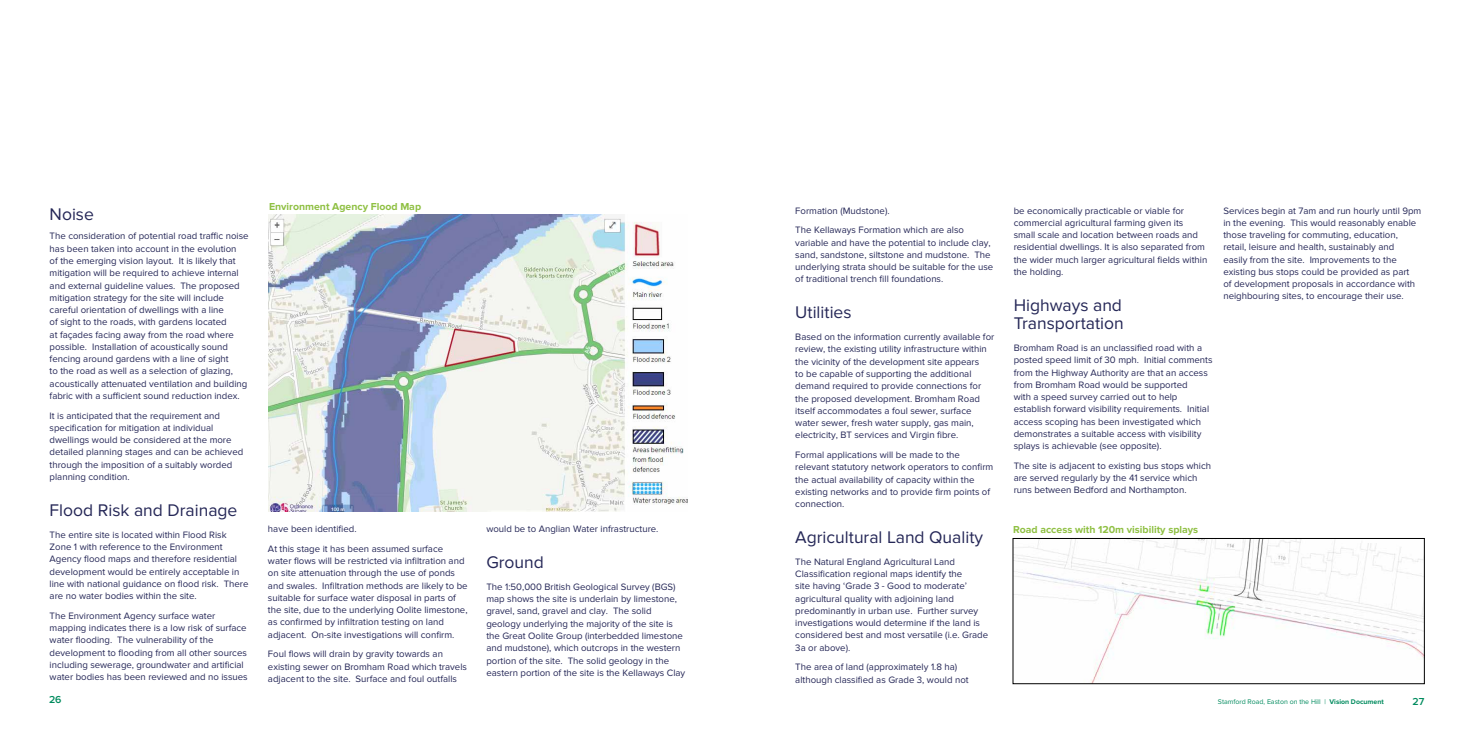
<style>
.page{position:relative;width:1474px;height:737px;background:#fff}
.page>*{position:absolute;margin:0;border:0;box-sizing:border-box;transform-origin:0 0}
.t1{font:17.5px/18.4px "Proxima Nova";color:#252757}
.t2{font:700 10.5px "Proxima Nova";color:#8fc043}
.t3{font:600 10.5px "Proxima Nova";color:#008b5e}
.t4{font:9.62px/12.2px "Proxima Nova";color:#252757}
.t5{font:7px "Proxima Nova";color:#008b5e}
.s1{font-weight:700}
</style>
<div class="page">
<img style="left:268px;top:214px;width:419px;height:297px">
<img style="left:1014px;top:540px;width:408px;height:142px">
<div style="left:1012px;top:538px;width:412px;height:146px;border:1px solid #000"></div>
<h1 class="t1" style="left:50px;top:205px;width:46px">Noise</h1>
<p class="t4" style="left:50px;top:230px;width:200px">The consideration of potential road traffic noise has been taken into account in the evolution<br>of the emerging vision layout. It is likely that mitigation will be required to achieve internal and external guideline values. The proposed mitigation strategy for the site will include careful orientation of dwellings with a line<br>of sight to the roads, with gardens located<br>at façades facing away from the road where possible. Installation of acoustically sound fencing around gardens with a line of sight<br>to the road as well as a selection of glazing, acoustically attenuated ventilation and building fabric with a sufficient sound reduction index.</p>
<p class="t4" style="left:50px;top:409px;width:195px">It is anticipated that the requirement and specification for mitigation at individual dwellings would be considered at the more detailed planning stages and can be achieved through the imposition of a suitably worded planning condition.</p>
<h1 class="t1" style="left:50px;top:501px;width:189px">Flood Risk and Drainage</h1>
<p class="t4" style="left:50px;top:528px;width:200px">The entire site is located within Flood Risk Zone 1 with reference to the Environment Agency flood maps and therefore residential development would be entirely acceptable in line with national guidance on flood risk. There are no water bodies within the site.</p>
<p class="t4" style="left:50px;top:609px;width:200px">The Environment Agency surface water mapping indicates there is a low risk of surface water flooding. The vulnerability of the development to flooding from all other sources including sewerage, groundwater and artificial water bodies has been reviewed and no issues</p>
<p class="t2" style="left:269px;top:200px;width:154px">Environment Agency Flood Map</p>
<p class="t4" style="left:268px;top:519px;width:177px;line-height:19.7px">have been identified.<br>At this stage it has been assumed surface</p>
<p class="t4" style="left:268px;top:555px;width:201px">water flows will be restricted via infiltration and on site attenuation through the use of ponds and swales. Infiltration methods are likely to be suitable for surface water disposal in parts of the site, due to the underlying Oolite limestone, as confirmed by infiltration testing on land adjacent. On-site investigations will confirm.</p>
<p class="t4" style="left:268px;top:648px;width:200px">Foul flows will drain by gravity towards an existing sewer on Bromham Road which travels adjacent to the site. Surface and foul outfalls</p>
<p class="t4" style="left:486px;top:523px;width:174px">would be to Anglian Water infrastructure.</p>
<h1 class="t1" style="left:486px;top:553px;width:59px">Ground</h1>
<p class="t4" style="left:486px;top:581px;width:200px">The 1:50,000 British Geological Survey (BGS) map shows the site is underlain by limestone, gravel, sand, gravel and clay. The solid geology underlying the majority of the site is the Great Oolite Group (interbedded limestone and mudstone), which outcrops in the western portion of the site. The solid geology in the eastern portion of the site is the Kellaways Clay</p>
<p class="t4" style="left:795px;top:201px;width:170px;line-height:19.7px">Formation (Mudstone).<br>The Kellaways Formation which are also</p>
<p class="t4" style="left:795px;top:236px;width:199px">variable and have the potential to include clay, sand, sandstone, siltstone and mudstone. The underlying strata should be suitable for the use of traditional trench fill foundations.</p>
<h1 class="t1" style="left:795px;top:303px;width:58px">Utilities</h1>
<p class="t4" style="left:795px;top:331px;width:200px">Based on the information currently available for review, the existing utility infrastructure within the vicinity of the development site appears<br>to be capable of supporting the additional demand required to provide connections for the proposed development. Bromham Road itself accommodates a foul sewer, surface water sewer, fresh water supply, gas main, electricity, BT services and Virgin fibre.</p>
<p class="t4" style="left:795px;top:449px;width:199px">Formal applications will be made to the relevant statutory network operators to confirm the actual availability of capacity within the existing networks and to provide firm points of connection.</p>
<h1 class="t1" style="left:795px;top:528px;width:189px">Agricultural Land Quality</h1>
<p class="t4" style="left:795px;top:555px;width:194px">The Natural England Agricultural Land Classification regional maps identify the<br>site having ‘Grade 3 - Good to moderate’ agricultural quality with adjoining land predominantly in urban use. Further survey investigations would determine if the land is considered best and most versatile (i.e. Grade 3a or above).</p>
<p class="t4" style="left:795px;top:661px;width:175px">The area of land (approximately 1.8 ha) although classified as Grade 3, would not</p>
<p class="t4" style="left:1013px;top:204px;width:195px">be economically practicable or viable for commercial agricultural farming given its small scale and location between roads and residential dwellings. It is also separated from the wider much larger agricultural fields within the holding.</p>
<h1 class="t1" style="left:1013px;top:296px;width:112px">Highways and<br>Transportation</h1>
<p class="t4" style="left:1013px;top:342px;width:200px">Bromham Road is an unclassified road with a posted speed limit of 30 mph. Initial comments from the Highway Authority are that an access from Bromham Road would be supported<br>with a speed survey carried out to help establish forward visibility requirements. Initial access scoping has been investigated which demonstrates a suitable access with visibility splays is achievable (see opposite).</p>
<p class="t4" style="left:1013px;top:460px;width:199px">The site is adjacent to existing bus stops which are served regularly by the 41 service which runs between Bedford and Northampton.</p>
<p class="t4" style="left:1223px;top:204px;width:199px">Services begin at 7am and run hourly until 9pm in the evening. This would reasonably enable those traveling for commuting, education, retail, leisure and health, sustainably and<br>easily from the site. Improvements to the existing bus stops could be provided as part<br>of development proposals in accordance with neighbouring sites, to encourage their use.</p>
<p class="t2" style="left:1013px;top:523px;width:187px">Road access with 120m visibility splays</p>
<p class="t3" style="left:49px;top:694px;width:14px">26</p>
<p class="t5" style="left:1217px;top:697px;width:167px">Stamford Road, Easton on the Hill | <span class="s1">Vision Document</span></p>
<p class="t3" style="left:1412px;top:695px;width:13px">27</p>
</div>
